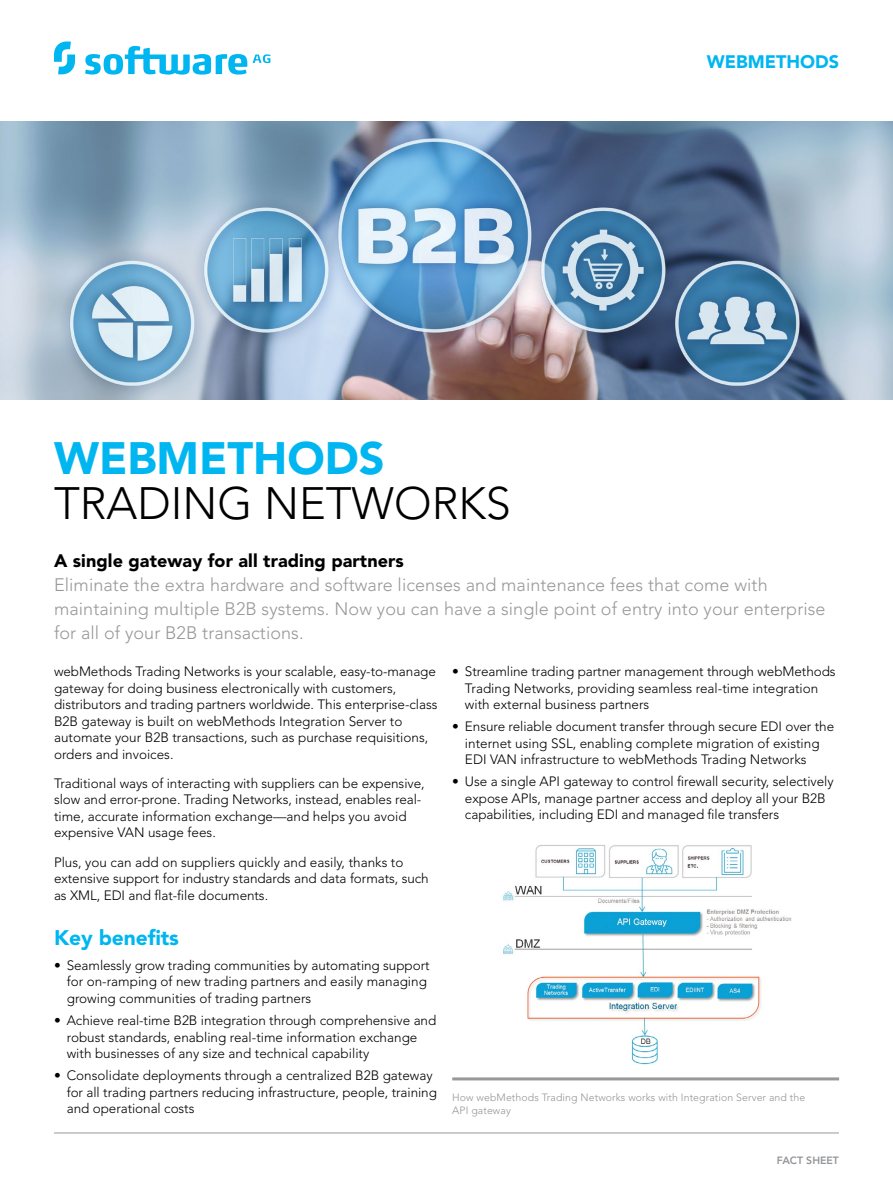
<style>
.page{position:relative;width:893px;height:1187px;background:#fff}
.page>*{position:absolute;margin:0;border:0;box-sizing:border-box;transform-origin:0 0}
.t1{font:300 45px "Avenir LT Std";color:#000}
.t2{font:900 45px "Avenir LT Std";color:#00b6f1}
.t3{font:900 21px "Avenir LT Std";letter-spacing:-.005em;color:#00b6f1}
.t4{font:300 18px/24px "Avenir LT Std";letter-spacing:.005em;color:#989899}
.t5{font:900 18px "Avenir LT Std";letter-spacing:.005em;color:#000}
.t6{font:900 18px "Avenir LT Std";color:#00b6f1}
.t7{font:300 13.5px/16.5px "Avenir LT Std";letter-spacing:-.005em;color:#000}
.t8{font:300 10.5px/12.8px "Avenir LT Std";letter-spacing:.01em;color:#939598}
.t9{font:800 10.5px "Avenir LT Std";color:#939598}
</style>
<div class="page">
<svg style="left:54px;top:42px;width:216px;height:33px"></svg>
<hr style="left:54px;top:1132px;width:785px;height:1px;background:#989899">
<img style="left:0;top:122px;width:893px;height:277px">
<img style="left:503px;top:845px;width:289px;height:220px">
<hr style="left:452px;top:1077px;width:387px;height:3px;background:#989899">
<h1 class="t2" style="left:54px;top:431px;width:332px">WEBMETHODS</h1>
<h1 class="t1" style="left:54px;top:477px;width:458px">TRADING NETWORKS</h1>
<h3 class="t6" style="left:707px;top:51px;width:134px">WEBMETHODS</h3>
<h3 class="t5" style="left:54px;top:549px;width:351px">A single gateway for all trading partners</h3>
<h3 class="t4" style="left:54px;top:572px;width:773px">Eliminate the extra hardware and software licenses and maintenance fees that come with maintaining multiple B2B systems. Now you can have a single point of entry into your enterprise for all of your B2B transactions.</h3>
<p class="t7" style="left:54px;top:663px;width:385px">webMethods Trading Networks is your scalable, easy-to-manage gateway for doing business electronically with customers, distributors and trading partners worldwide. This enterprise-class B2B gateway is built on webMethods Integration Server to automate your B2B transactions, such as purchase requisitions, orders and invoices.</p>
<p class="t7" style="left:54px;top:775px;width:372px">Traditional ways of interacting with suppliers can be expensive, slow and error-prone. Trading Networks, instead, enables real&shy;time, accurate information exchange—and helps you avoid expensive VAN usage fees.</p>
<p class="t7" style="left:54px;top:853px;width:376px">Plus, you can add on suppliers quickly and easily, thanks to extensive support for industry standards and data formats, such as XML, EDI and flat-file documents.</p>
<h2 class="t3" style="left:54px;top:924px;width:126px">Key benefits</h2>
<p class="t7" style="left:67px;top:957px;width:364px;text-indent:-13px">• Seamlessly grow trading communities by automating support for on-ramping of new trading partners and easily managing growing communities of trading partners</p>
<p class="t7" style="left:67px;top:1012px;width:371px;text-indent:-13px">• Achieve real-time B2B integration through comprehensive and robust standards, enabling real-time information exchange with businesses of any size and technical capability</p>
<p class="t7" style="left:67px;top:1067px;width:372px;text-indent:-13px">• Consolidate deployments through a centralized B2B gateway for all trading partners reducing infrastructure, people, training and operational costs</p>
<p class="t7" style="left:465px;top:663px;width:372px;text-indent:-13px">• Streamline trading partner management through webMethods<br>Trading Networks, providing seamless real-time integration with external business partners</p>
<p class="t7" style="left:465px;top:718px;width:371px;text-indent:-13px">• Ensure reliable document transfer through secure EDI over the internet using SSL, enabling complete migration of existing<br>EDI VAN infrastructure to webMethods Trading Networks</p>
<p class="t7" style="left:465px;top:773px;width:370px;text-indent:-13px">• Use a single API gateway to control firewall security, selectively expose APIs, manage partner access and deploy all your B2B capabilities, including EDI and managed file transfers</p>
<p class="t8" style="left:452px;top:1090px;width:355px">How webMethods Trading Networks works with Integration Server and the<br>API gateway</p>
<p class="t9" style="left:777px;top:1154px;width:64px">FACT SHEET</p>
</div>
